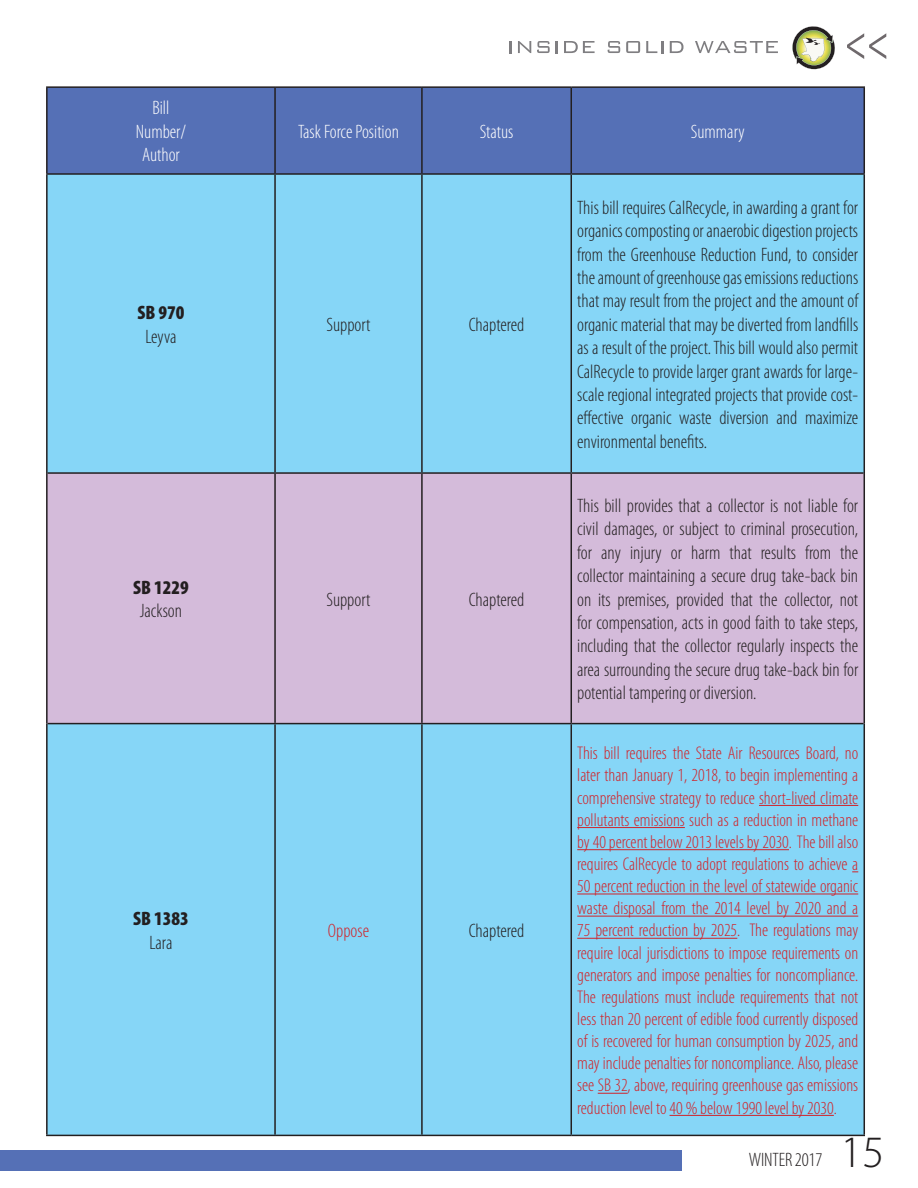
<style>
.page{position:relative;width:918px;height:1188px;background:#fff}
.page>*{position:absolute;margin:0;border:0;box-sizing:border-box;transform-origin:0 0}
.t1{font:300 45px "Myriad Pro";color:#231f20}
.t2{font:300 condensed 19.5px/23.4px "Myriad Pro";color:#231f20;text-align:justify}
.t3{font:300 condensed 19.5px/23.4px "Myriad Pro";color:#fff;text-align:center}
.t4{font:900 condensed 19.5px "Myriad Pro";color:#231f20}
.t5{font:300 condensed 19.5px "Myriad Pro";color:#d1232a}
.t6{font:300 condensed 18.45px/22.2px "Myriad Pro";color:#d1232a;text-align:justify}
</style>
<div class="page">
<div style="left:48px;top:88px;width:816px;height:85px;background:#5570b6"></div>
<div style="left:48px;top:175px;width:816px;height:960px;background:#86d6f7"></div>
<div style="left:48px;top:474px;width:816px;height:249px;background:#d4bbda"></div>
<hr style="left:46px;top:1135px;width:229px;height:1px;background:#231f20">
<hr style="left:275px;top:1135px;width:147px;height:1px;background:#231f20">
<hr style="left:422px;top:1135px;width:149px;height:1px;background:#231f20">
<hr style="left:571px;top:1135px;width:294px;height:1px;background:#231f20">
<hr style="left:46px;top:88px;width:2px;height:85px;background:#231f20">
<hr style="left:46px;top:175px;width:2px;height:298px;background:#231f20">
<hr style="left:46px;top:473px;width:2px;height:251px;background:#231f20">
<hr style="left:46px;top:86px;width:229px;height:2px;background:#231f20">
<hr style="left:46px;top:173px;width:229px;height:2px;background:#231f20">
<hr style="left:275px;top:86px;width:147px;height:2px;background:#231f20">
<hr style="left:275px;top:173px;width:147px;height:2px;background:#231f20">
<hr style="left:422px;top:86px;width:149px;height:2px;background:#231f20">
<hr style="left:422px;top:173px;width:149px;height:2px;background:#231f20">
<hr style="left:571px;top:86px;width:294px;height:2px;background:#231f20">
<hr style="left:571px;top:173px;width:294px;height:2px;background:#231f20">
<hr style="left:274px;top:88px;width:2px;height:85px;background:#231f20">
<hr style="left:274px;top:175px;width:2px;height:297px;background:#231f20">
<hr style="left:274px;top:474px;width:2px;height:249px;background:#231f20">
<hr style="left:421px;top:88px;width:2px;height:85px;background:#231f20">
<hr style="left:421px;top:175px;width:2px;height:297px;background:#231f20">
<hr style="left:421px;top:474px;width:2px;height:249px;background:#231f20">
<hr style="left:571px;top:88px;width:1px;height:85px;background:#231f20">
<hr style="left:571px;top:175px;width:1px;height:297px;background:#231f20">
<hr style="left:571px;top:474px;width:1px;height:249px;background:#231f20">
<hr style="left:864px;top:88px;width:1px;height:85px;background:#231f20">
<hr style="left:864px;top:175px;width:1px;height:298px;background:#231f20">
<hr style="left:864px;top:473px;width:1px;height:251px;background:#231f20">
<hr style="left:46px;top:724px;width:2px;height:411px;background:#231f20">
<hr style="left:48px;top:472px;width:227px;height:2px;background:#231f20">
<hr style="left:48px;top:723px;width:227px;height:1px;background:#231f20">
<hr style="left:275px;top:472px;width:147px;height:2px;background:#231f20">
<hr style="left:275px;top:723px;width:147px;height:1px;background:#231f20">
<hr style="left:422px;top:472px;width:149px;height:2px;background:#231f20">
<hr style="left:422px;top:723px;width:149px;height:1px;background:#231f20">
<hr style="left:571px;top:472px;width:293px;height:2px;background:#231f20">
<hr style="left:571px;top:723px;width:293px;height:1px;background:#231f20">
<hr style="left:274px;top:724px;width:2px;height:411px;background:#231f20">
<hr style="left:421px;top:724px;width:2px;height:411px;background:#231f20">
<hr style="left:571px;top:724px;width:1px;height:411px;background:#231f20">
<hr style="left:864px;top:724px;width:1px;height:411px;background:#231f20">
<hr style="left:759px;top:805px;width:99px;height:1px;background:#d1232a">
<hr style="left:577px;top:827px;width:108px;height:1px;background:#d1232a">
<hr style="left:577px;top:849px;width:212px;height:1px;background:#d1232a">
<hr style="left:577px;top:894px;width:281px;height:1px;background:#d1232a">
<hr style="left:577px;top:916px;width:281px;height:1px;background:#d1232a">
<hr style="left:577px;top:938px;width:160px;height:1px;background:#d1232a">
<hr style="left:598px;top:1093px;width:30px;height:1px;background:#d1232a">
<hr style="left:670px;top:1115px;width:164px;height:1px;background:#d1232a">
<div style="left:0;top:1150px;width:681px;height:21px;background:#5570b6"></div>
<svg style="left:847px;top:33px;width:39px;height:26px"></svg>
<svg style="left:510px;top:41px;width:2px;height:12px"></svg>
<svg style="left:518px;top:41px;width:13px;height:12px"></svg>
<svg style="left:537px;top:41px;width:13px;height:12px"></svg>
<svg style="left:556px;top:41px;width:2px;height:12px"></svg>
<svg style="left:564px;top:41px;width:31px;height:12px"></svg>
<svg style="left:608px;top:41px;width:12px;height:12px"></svg>
<svg style="left:626px;top:41px;width:14px;height:12px"></svg>
<svg style="left:646px;top:41px;width:18px;height:12px"></svg>
<svg style="left:670px;top:41px;width:14px;height:12px"></svg>
<svg style="left:695px;top:41px;width:83px;height:12px"></svg>
<svg style="left:792px;top:26px;width:43px;height:44px"></svg>
<p class="t3" style="left:136px;top:97px;width:52px">Bill<br>Number/<br>Author</p>
<p class="t4" style="left:137px;top:302px;width:49px">SB 970</p>
<p class="t2" style="left:145px;top:325px;width:33px">Leyva</p>
<p class="t4" style="left:133px;top:577px;width:57px">SB 1229</p>
<p class="t2" style="left:140px;top:600px;width:44px">Jackson</p>
<p class="t4" style="left:133px;top:908px;width:57px">SB 1383</p>
<p class="t2" style="left:149px;top:931px;width:25px">Lara</p>
<p class="t3" style="left:298px;top:120px;width:102px">Task Force Position</p>
<p class="t3" style="left:480px;top:120px;width:35px">Status</p>
<p class="t3" style="left:691px;top:120px;width:55px">Summary</p>
<p class="t2" style="left:326px;top:313px;width:46px">Support</p>
<p class="t2" style="left:469px;top:313px;width:57px">Chaptered</p>
<p class="t2" style="left:326px;top:588px;width:46px">Support</p>
<p class="t2" style="left:469px;top:588px;width:57px">Chaptered</p>
<p class="t5" style="left:328px;top:920px;width:43px">Oppose</p>
<p class="t2" style="left:469px;top:919px;width:57px">Chaptered</p>
<p class="t2" style="left:577px;top:196px;width:283px">This bill requires CalRecycle, in awarding a grant for organics composting or anaerobic digestion projects from the Greenhouse Reduction Fund, to consider the amount of greenhouse gas emissions reductions that may result from the project and the amount of organic material that may be diverted from landfills as a result of the project. This bill would also permit CalRecycle to provide larger grant awards for large&shy;scale regional integrated projects that provide cost&shy;effective organic waste diversion and maximize environmental benefits.</p>
<p class="t2" style="left:577px;top:494px;width:283px">This bill provides that a collector is not liable for civil damages, or subject to criminal prosecution, for any injury or harm that results from the collector maintaining a secure drug take-back bin on its premises, provided that the collector, not for compensation, acts in good faith to take steps, including that the collector regularly inspects the area surrounding the secure drug take-back bin for potential tampering or diversion.</p>
<p class="t6" style="left:577px;top:743px;width:283px">This bill requires the State Air Resources Board, no later than January 1, 2018, to begin implementing a comprehensive strategy to reduce short-lived climate pollutants emissions such as a reduction in methane by 40 percent below 2013 levels by 2030. The bill also requires CalRecycle to adopt regulations to achieve a 50 percent reduction in the level of statewide organic waste disposal from the 2014 level by 2020 and a 75 percent reduction by 2025. The regulations may require local jurisdictions to impose requirements on generators and impose penalties for noncompliance.<br>The regulations must include requirements that not less than 20 percent of edible food currently disposed of is recovered for human consumption by 2025, and may include penalties for noncompliance. Also, please see SB 32, above, requiring greenhouse gas emissions reduction level to 40 % below 1990 level by 2030.</p>
<p class="t2" style="left:749px;top:1148px;width:75px">WINTER 2017</p>
<h1 class="t1" style="left:841px;top:1125px;width:45px">15</h1>
</div>
